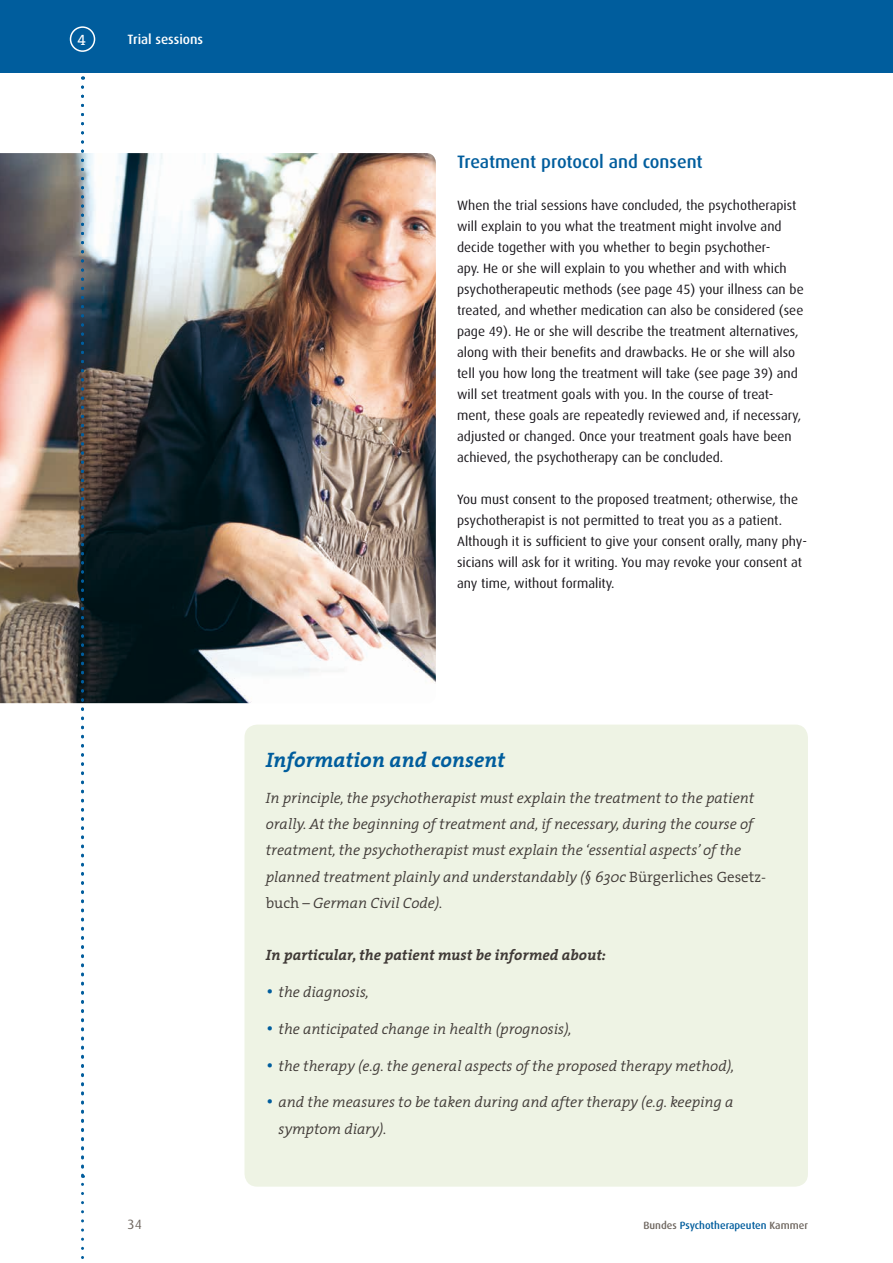
<style>
.page{position:relative;width:893px;height:1263px;background:#fff}
.page>*{position:absolute;margin:0;border:0;box-sizing:border-box;transform-origin:0 0}
.t1{font:italic 700 21px "The Serif";color:#005d9d}
.t2{font:500 18px "Dax";color:#005d9d}
.t3{font:italic 300 15px/26.2px "The Serif";color:#3f3936}
.t4{font:italic 700 15px "The Serif";color:#3f3936}
.t5{font:15px "The Serif Expert";color:#fff}
.t6{font:13.5px/21px "Dax";color:#1a171c}
.t7{font:500 13.5px "Dax";color:#fff}
.t8{font:13.5px "Dax";color:#6e665f}
.t9{font:500 10.5px "Dax";color:#005d9d}
.s1{font-style:normal}
.s2{font-size:19.5px;color:#005d9d}
.s3{color:#6e665f}
</style>
<div class="page">
<div style="left:0;top:0;width:893px;height:72px;background:#005d9d"></div>
<img style="left:0;top:153px;width:436px;height:550px">
<div style="left:244px;top:725px;width:564px;height:462px;background:#eef3e4;border-radius:13px"></div>
<div style="left:70px;top:26px;width:25px;height:26px;border:2px solid #fff;border-radius:50%"></div>
<svg style="left:81px;top:87px;width:3px;height:1172px"></svg>
<p class="t5" style="left:78px;top:27px;width:10px">4</p>
<p class="t7" style="left:128px;top:31px;width:77px">Trial sessions</p>
<h2 class="t2" style="left:457px;top:152px;width:247px">Treatment protocol and consent</h2>
<p class="t6" style="left:457px;top:195px;width:348px">When the trial sessions have concluded, the psychotherapist will explain to you what the treatment might involve and decide together with you whether to begin psychother-<br>apy. He or she will explain to you whether and with which psychotherapeutic methods (see page 45) your illness can be treated, and whether medication can also be considered (see page 49). He or she will describe the treatment alternatives, along with their benefits and drawbacks. He or she will also tell you how long the treatment will take (see page 39) and will set treatment goals with you. In the course of treat&shy;ment, these goals are repeatedly reviewed and, if necessary, adjusted or changed. Once your treatment goals have been achieved, the psychotherapy can be concluded.</p>
<p class="t6" style="left:457px;top:489px;width:351px">You must consent to the proposed treatment; otherwise, the psychotherapist is not permitted to treat you as a patient.<br>Although it is sufficient to give your consent orally, many phy&shy;sicians will ask for it writing. You may revoke your consent at any time, without formality.</p>
<h1 class="t1" style="left:266px;top:742px;width:241px">Information and consent</h1>
<p class="t3" style="left:266px;top:784px;width:502px">In principle, the psychotherapist must explain the treatment to the patient orally. At the beginning of treatment and, if necessary, during the course of treatment, the psychotherapist must explain the ‘essential aspects’ of the planned treatment plainly and understandably (§ 630c <span class="s1">Bürgerliches Gesetz&shy;buch</span> – German Civil Code).</p>
<p class="t4" style="left:266px;top:943px;width:342px">In particular, the patient must be informed about:</p>
<p class="t3" style="left:266px;top:978px;width:105px"><span class="s2">•</span> the diagnosis,</p>
<p class="t3" style="left:266px;top:1015px;width:307px"><span class="s2">•</span> the anticipated change in health (prognosis),</p>
<p class="t3" style="left:266px;top:1052px;width:470px"><span class="s2">•</span> the therapy (e.g. the general aspects of the proposed therapy method),</p>
<p class="t3" style="left:279px;top:1088px;width:456px;text-indent:-13px"><span class="s2">•</span> and the measures to be taken during and after therapy (e.g. keeping a symptom diary).</p>
<p class="t8" style="left:128px;top:1216px;width:16px">34</p>
<p class="t9" style="left:643px;top:1219px;width:166px"><span class="s3">Bundes</span> Psychotherapeuten <span class="s3">Kammer</span></p>
</div>
